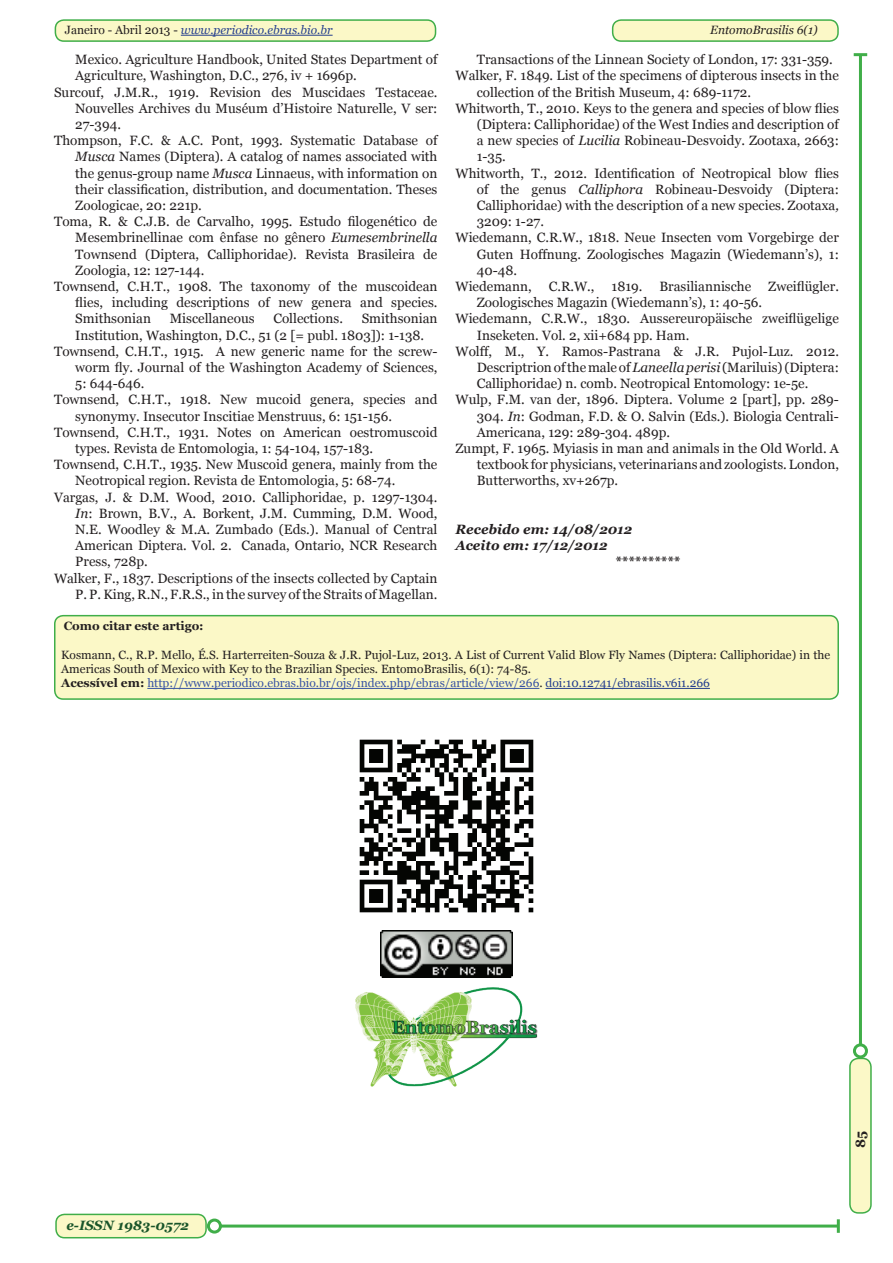
<style>
.page{position:relative;width:893px;height:1263px;background:#fff}
.page>*{position:absolute;margin:0;border:0;box-sizing:border-box;transform-origin:0 0}
.t1{font:13.5px "Georgia";color:#231f20}
.t2{font:italic 700 13.5px "Georgia";color:#231f20}
.t3{font:italic 700 13.5px "Georgia";color:#19552a}
.t4{font:700 13.5px "Georgia";color:#231f20}
.t5{font:12px/14.4px "Georgia";color:#231f20}
.t6{font:italic 12px "Georgia";color:#253f8e}
.t7{font:700 12px "Georgia";color:#231f20}
.t8{font:italic 12px "Georgia";color:#231f20}
.s1{font-style:normal;color:#231f20}
.s2{font-style:italic}
.s3{font-weight:700}
.s4{color:#3853a3}
.s5{color:#253f8e}
</style>
<div class="page">
<div style="left:55px;top:20px;width:381px;height:21px;background:#fbf8c7;border-radius:9px"></div>
<hr style="left:181px;top:35px;width:152px;height:1px;background:#253f8e">
<div style="left:55px;top:19px;width:381px;height:23px;border:2px solid #40ae49;border-radius:9px"></div>
<div style="left:613px;top:20px;width:225px;height:21px;background:#fbf8c7;border-radius:9px"></div>
<div style="left:612px;top:19px;width:227px;height:23px;border:2px solid #40ae49;border-radius:9px"></div>
<div style="left:56px;top:1214px;width:150px;height:24px;background:#fbf8c7;border-radius:9px"></div>
<div style="left:55px;top:1214px;width:152px;height:24px;border:2px solid #40ae49;border-radius:9px"></div>
<div style="left:850px;top:1058px;width:21px;height:155px;background:#fbf8c7;border-radius:9px"></div>
<div style="left:849px;top:1058px;width:23px;height:156px;border:2px solid #40ae49;border-radius:9px"></div>
<hr style="left:859px;top:55px;width:3px;height:990px;background:#40ae49">
<div style="left:853px;top:1043px;width:15px;height:15px;border:3px solid #40ae49;border-radius:50%"></div>
<svg style="left:854px;top:53px;width:13px;height:3px"></svg>
<hr style="left:220px;top:1224px;width:618px;height:3px;background:#40ae49">
<hr style="left:837px;top:1219px;width:3px;height:14px;background:#40ae49">
<div style="left:207px;top:1218px;width:15px;height:15px;border:3px solid #40ae49;border-radius:50%"></div>
<div style="left:55px;top:616px;width:783px;height:83px;background:#fbf8c7;border-radius:9px"></div>
<hr style="left:147px;top:688px;width:392px;height:1px;background:#3853a3">
<hr style="left:546px;top:688px;width:164px;height:1px;background:#253f8e">
<div style="left:54px;top:615px;width:785px;height:85px;border:2px solid #40ae49;border-radius:9px"></div>
<img style="left:355px;top:987px;width:183px;height:100px">
<img style="left:380px;top:931px;width:132px;height:46px">
<img style="left:359px;top:739px;width:175px;height:174px">
<p class="t6" style="left:65px;top:22px;width:269px"><span class="s1">Janeiro - Abril 2013 -</span> www.periodico.ebras.bio.br</p>
<p class="t8" style="left:710px;top:22px;width:109px">EntomoBrasilis 6(1)</p>
<p class="t1" style="left:75px;top:51px;width:364px">Mexico. Agriculture Handbook, United States Department of</p>
<p class="t1" style="left:75px;top:68px;width:283px">Agriculture, Washington, D.C., 276, iv + 1696p.</p>
<p class="t1" style="left:54px;top:84px;width:385px">Surcouf, J.M.R., 1919. Revision des Muscidaes Testaceae.</p>
<p class="t1" style="left:75px;top:100px;width:364px">Nouvelles Archives du Muséum d’Histoire Naturelle, V ser:</p>
<p class="t1" style="left:75px;top:116px;width:47px">27-394.</p>
<p class="t1" style="left:54px;top:132px;width:385px">Thompson, F.C. &amp; A.C. Pont, 1993. Systematic Database of</p>
<p class="t1" style="left:75px;top:149px;width:364px"><span class="s2">Musca</span> Names (Diptera). A catalog of names associated with</p>
<p class="t1" style="left:75px;top:165px;width:364px">the genus-group name <span class="s2">Musca</span> Linnaeus, with information on</p>
<p class="t1" style="left:75px;top:181px;width:364px">their classification, distribution, and documentation. Theses</p>
<p class="t1" style="left:75px;top:197px;width:128px">Zoologicae, 20: 221p.</p>
<p class="t1" style="left:54px;top:213px;width:385px">Toma, R. &amp; C.J.B. de Carvalho, 1995. Estudo filogenético de</p>
<p class="t1" style="left:75px;top:230px;width:364px">Mesembrinellinae com ênfase no gênero <span class="s2">Eumesembrinella</span></p>
<p class="t1" style="left:75px;top:246px;width:364px">Townsend (Diptera, Calliphoridae). Revista Brasileira de</p>
<p class="t1" style="left:75px;top:262px;width:131px">Zoologia, 12: 127-144.</p>
<p class="t1" style="left:54px;top:278px;width:385px">Townsend, C.H.T., 1908. The taxonomy of the muscoidean</p>
<p class="t1" style="left:75px;top:294px;width:364px">flies, including descriptions of new genera and species.</p>
<p class="t1" style="left:75px;top:311px;width:77px">Smithsonian</p>
<p class="t1" style="left:170px;top:311px;width:86px">Miscellaneous</p>
<p class="t1" style="left:273px;top:311px;width:71px">Collections.</p>
<p class="t1" style="left:362px;top:311px;width:77px">Smithsonian</p>
<p class="t1" style="left:75px;top:327px;width:350px">Institution, Washington, D.C., 51 (2 [= publ. 1803]): 1-138.</p>
<p class="t1" style="left:54px;top:343px;width:385px">Townsend, C.H.T., 1915. A new generic name for the screw-</p>
<p class="t1" style="left:75px;top:359px;width:364px">worm fly. Journal of the Washington Academy of Sciences,</p>
<p class="t1" style="left:75px;top:375px;width:71px">5: 644-646.</p>
<p class="t1" style="left:54px;top:392px;width:385px">Townsend, C.H.T., 1918. New mucoid genera, species and</p>
<p class="t1" style="left:75px;top:408px;width:318px">synonymy. Insecutor Inscitiae Menstruus, 6: 151-156.</p>
<p class="t1" style="left:54px;top:424px;width:385px">Townsend, C.H.T., 1931. Notes on American oestromuscoid</p>
<p class="t1" style="left:75px;top:440px;width:299px">types. Revista de Entomologia, 1: 54-104, 157-183.</p>
<p class="t1" style="left:54px;top:456px;width:385px">Townsend, C.H.T., 1935. New Muscoid genera, mainly from the</p>
<p class="t1" style="left:75px;top:473px;width:322px">Neotropical region. Revista de Entomologia, 5: 68-74.</p>
<p class="t1" style="left:54px;top:489px;width:385px">Vargas, J. &amp; D.M. Wood, 2010. Calliphoridae, p. 1297-1304.</p>
<p class="t1" style="left:75px;top:505px;width:364px"><span class="s2">In</span>: Brown, B.V., A. Borkent, J.M. Cumming, D.M. Wood,</p>
<p class="t1" style="left:75px;top:521px;width:364px">N.E. Woodley &amp; M.A. Zumbado (Eds.). Manual of Central</p>
<p class="t1" style="left:75px;top:537px;width:364px">American Diptera. Vol. 2. Canada, Ontario, NCR Research</p>
<p class="t1" style="left:75px;top:554px;width:74px">Press, 728p.</p>
<p class="t1" style="left:54px;top:570px;width:385px">Walker, F., 1837. Descriptions of the insects collected by Captain</p>
<p class="t1" style="left:75px;top:586px;width:364px">P. P. King, R.N., F.R.S., in the survey of the Straits of Magellan.</p>
<p class="t1" style="left:477px;top:51px;width:358px">Transactions of the Linnean Society of London, 17: 331-359.</p>
<p class="t1" style="left:455px;top:68px;width:385px">Walker, F. 1849. List of the specimens of dipterous insects in the</p>
<p class="t1" style="left:477px;top:84px;width:276px">collection of the British Museum, 4: 689-1172.</p>
<p class="t1" style="left:455px;top:100px;width:385px">Whitworth, T., 2010. Keys to the genera and species of blow flies</p>
<p class="t1" style="left:477px;top:116px;width:364px">(Diptera: Calliphoridae) of the West Indies and description of</p>
<p class="t1" style="left:477px;top:132px;width:364px">a new species of <span class="s2">Lucilia</span> Robineau-Desvoidy. Zootaxa, 2663:</p>
<p class="t1" style="left:477px;top:149px;width:31px">1-35.</p>
<p class="t1" style="left:455px;top:165px;width:385px">Whitworth, T., 2012. Identification of Neotropical blow flies</p>
<p class="t1" style="left:477px;top:181px;width:364px">of the genus <span class="s2">Calliphora</span> Robineau-Desvoidy (Diptera:</p>
<p class="t1" style="left:477px;top:197px;width:364px">Calliphoridae) with the description of a new species. Zootaxa<span class="s2">,</span></p>
<p class="t1" style="left:477px;top:213px;width:69px">3209: 1-27.</p>
<p class="t1" style="left:455px;top:230px;width:385px">Wiedemann, C.R.W., 1818. Neue Insecten vom Vorgebirge der</p>
<p class="t1" style="left:477px;top:246px;width:364px">Guten Hoffnung. Zoologisches Magazin (Wiedemann’s), 1:</p>
<p class="t1" style="left:477px;top:262px;width:42px">40-48.</p>
<p class="t1" style="left:455px;top:278px;width:78px">Wiedemann,</p>
<p class="t1" style="left:549px;top:278px;width:47px">C.R.W.,</p>
<p class="t1" style="left:611px;top:278px;width:32px">1819.</p>
<p class="t1" style="left:659px;top:278px;width:93px">Brasiliannische</p>
<p class="t1" style="left:768px;top:278px;width:72px">Zweiflügler.</p>
<p class="t1" style="left:477px;top:294px;width:287px">Zoologisches Magazin (Wiedemann’s), 1: 40-56.</p>
<p class="t1" style="left:455px;top:311px;width:385px">Wiedemann, C.R.W., 1830. Aussereuropäische zweiflügelige</p>
<p class="t1" style="left:477px;top:327px;width:214px">Inseketen. Vol. 2, xii+684 pp. Ham.</p>
<p class="t1" style="left:455px;top:343px;width:385px">Wolff, M., Y. Ramos-Pastrana &amp; J.R. Pujol-Luz. 2012.</p>
<p class="t1" style="left:477px;top:359px;width:364px">Descriptrion of the male of <span class="s2">Laneella perisi</span> (Mariluis) (Diptera:</p>
<p class="t1" style="left:477px;top:375px;width:333px">Calliphoridae) n. comb. Neotropical Entomology: 1e-5e.</p>
<p class="t1" style="left:455px;top:392px;width:385px">Wulp, F.M. van der, 1896. Diptera. Volume 2 [part], pp. 289-</p>
<p class="t1" style="left:477px;top:408px;width:364px">304. <span class="s2">In</span>: Godman, F.D. &amp; O. Salvin (Eds.). Biologia Centrali-</p>
<p class="t1" style="left:477px;top:424px;width:195px">Americana, 129: 289-304. 489p.</p>
<p class="t1" style="left:455px;top:440px;width:385px">Zumpt, F. 1965. Myiasis in man and animals in the Old World. A</p>
<p class="t1" style="left:477px;top:456px;width:364px">textbook for physicians, veterinarians and zoologists. London,</p>
<p class="t1" style="left:477px;top:473px;width:143px">Butterworths, xv+267p.</p>
<p class="t2" style="left:455px;top:521px;width:178px">Recebido em: 14/08/2012</p>
<p class="t2" style="left:455px;top:537px;width:154px">Aceito em: 17/12/2012</p>
<p class="t2" style="left:615px;top:553px;width:67px">**********</p>
<p class="t7" style="left:64px;top:618px;width:141px">Como citar este artigo:</p>
<p class="t5" style="left:61px;top:647px;width:770px">Kosmann, C., R.P. Mello, É.S. Harterreiten-Souza &amp; J.R. Pujol-Luz, 2013. A List of Current Valid Blow Fly Names (Diptera: Calliphoridae) in the<br>Americas South of Mexico with Key to the Brazilian Species. EntomoBrasilis, 6(1): 74-85.<br><span class="s3">Acessível em:</span> <span class="s4">http://www.periodico.ebras.bio.br/ojs/index.php/ebras/article/view/266</span>. <span class="s5">doi:10.12741/ebrasilis.v6i1.266</span></p>
<p class="t3" style="left:66px;top:1216px;width:124px">e-ISSN 1983-0572</p>
<p class="t4" style="left:852px;top:1148px;width:19px;rotate:-90deg">85</p>
</div>
